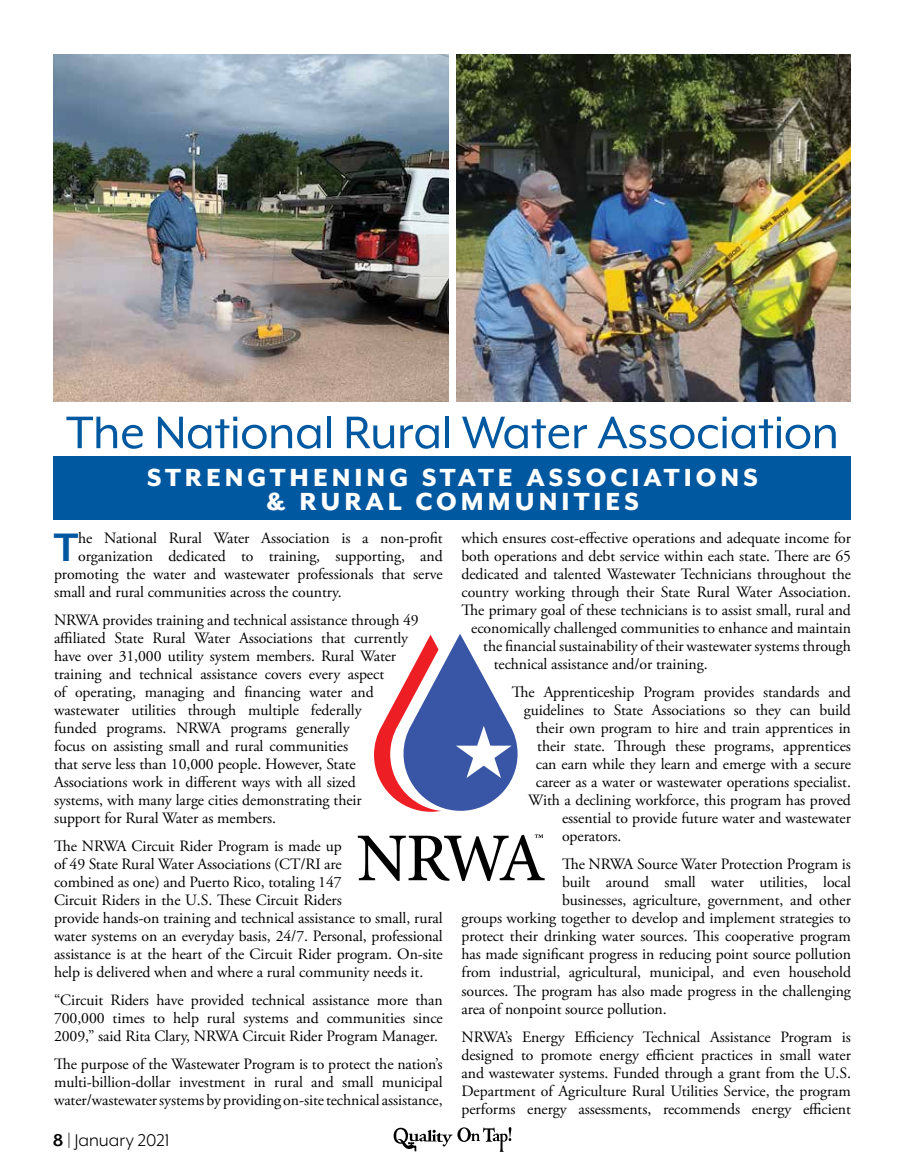
<style>
.page{position:relative;width:905px;height:1168px;background:#fff}
.page>*{position:absolute;margin:0;border:0;box-sizing:border-box;transform-origin:0 0}
.t1{font:52.5px "Mr Eaves XL Mod OT";letter-spacing:-.005em;color:#0058a0}
.t2{font:700 45.75px "Mr Eaves XL Mod OT";color:#0058a0}
.t3{font:800 28.5px/24.6px "Mr Eaves XL Mod OT";letter-spacing:.14em;color:#fff;text-align:center}
.t4{font:19.5px "Mr Eaves XL Mod OT";color:#000}
.t5{font:15.75px/18px "Adobe Garamond Pro";letter-spacing:-.005em;color:#000;text-align:justify}
.s1{font-weight:700}
</style>
<div class="page">
<svg style="left:393px;top:1127px;width:118px;height:25px"></svg>
<svg style="left:358px;top:834px;width:186px;height:47px"></svg>
<svg style="left:374px;top:634px;width:143px;height:178px"></svg>
<img style="left:53px;top:54px;width:395px;height:348px">
<img style="left:457px;top:54px;width:393px;height:348px">
<div style="left:53px;top:457px;width:797px;height:63px;background:#0058a0"></div>
<h1 class="t1" style="left:66px;top:406px;width:774px">The National Rural Water Association</h1>
<h3 class="t3" style="left:147px;top:465px;width:612px">STRENGTHENING STATE ASSOCIATIONS &amp; RURAL COMMUNITIES</h3>
<h2 class="t2" style="left:54px;top:525px;width:26px">T</h2>
<p class="t5" style="left:78px;top:530px;width:366px">he National Rural Water Association is a non-profit</p>
<p class="t5" style="left:78px;top:548px;width:366px">organization dedicated to training, supporting, and</p>
<p class="t5" style="left:54px;top:566px;width:390px">promoting the water and wastewater professionals that serve</p>
<p class="t5" style="left:54px;top:584px;width:289px">small and rural communities across the country.</p>
<p class="t5" style="left:54px;top:612px;width:366px;text-align:left">NRWA provides training and technical assistance through 49 affiliated State Rural Water Associations that currently have over 31,000 utility system members. Rural Water training and technical assistance covers every aspect<br>of operating, managing and financing water and wastewater utilities through multiple federally<br>funded programs. NRWA programs generally<br>focus on assisting small and rural communities<br>that serve less than 10,000 people. However, State Associations work in different ways with all sized<br>systems, with many large cities demonstrating their<br>support for Rural Water as members.</p>
<p class="t5" style="left:54px;top:838px;width:390px;text-align:left">The NRWA Circuit Rider Program is made up<br>of 49 State Rural Water Associations (CT/RI are<br>combined as one) and Puerto Rico, totaling 147<br>Circuit Riders in the U.S. These Circuit Riders<br>provide hands-on training and technical assistance to small, rural water systems on an everyday basis, 24/7. Personal, professional assistance is at the heart of the Circuit Rider program. On-site help is delivered when and where a rural community needs it.</p>
<p class="t5" style="left:54px;top:992px;width:390px">“Circuit Riders have provided technical assistance more than 700,000 times to help rural systems and communities since 2009,” said Rita Clary, NRWA Circuit Rider Program Manager.</p>
<p class="t5" style="left:54px;top:1056px;width:390px">The purpose of the Wastewater Program is to protect the nation’s multi-billion-dollar investment in rural and small municipal water/wastewater systems by providing on-site technical assistance,</p>
<p class="t4" style="left:53px;top:1130px;width:118px"><span class="s1">8</span> | January 2021</p>
<p class="t5" style="left:461px;top:530px;width:391px">which ensures cost-effective operations and adequate income for</p>
<p class="t5" style="left:461px;top:548px;width:391px">both operations and debt service within each state. There are 65</p>
<p class="t5" style="left:461px;top:566px;width:391px">dedicated and talented Wastewater Technicians throughout the</p>
<p class="t5" style="left:461px;top:584px;width:391px">country working through their State Rural Water Association.</p>
<p class="t5" style="left:461px;top:602px;width:391px">The primary goal of these technicians is to assist small, rural and</p>
<p class="t5" style="left:471px;top:620px;width:381px">economically challenged communities to enhance and maintain</p>
<p class="t5" style="left:483px;top:638px;width:369px">the financial sustainability of their wastewater systems through</p>
<p class="t5" style="left:494px;top:656px;width:215px">technical assistance and/or training.</p>
<p class="t5" style="left:512px;top:684px;width:341px">The Apprenticeship Program provides standards and</p>
<p class="t5" style="left:524px;top:702px;width:329px">guidelines to State Associations so they can build</p>
<p class="t5" style="left:536px;top:720px;width:316px">their own program to hire and train apprentices in</p>
<p class="t5" style="left:537px;top:738px;width:315px">their state. Through these programs, apprentices</p>
<p class="t5" style="left:536px;top:756px;width:317px">can earn while they learn and emerge with a secure</p>
<p class="t5" style="left:536px;top:774px;width:317px">career as a water or wastewater operations specialist.</p>
<p class="t5" style="left:528px;top:792px;width:324px">With a declining workforce, this program has proved</p>
<p class="t5" style="left:562px;top:810px;width:290px">essential to provide future water and wastewater</p>
<p class="t5" style="left:562px;top:828px;width:61px">operators.</p>
<p class="t5" style="left:562px;top:856px;width:290px">The NRWA Source Water Protection Program is</p>
<p class="t5" style="left:562px;top:874px;width:290px">built around small water utilities, local</p>
<p class="t5" style="left:562px;top:892px;width:290px">businesses, agriculture, government, and other</p>
<p class="t5" style="left:461px;top:910px;width:391px">groups working together to develop and implement strategies to</p>
<p class="t5" style="left:461px;top:928px;width:391px">protect their drinking water sources. This cooperative program</p>
<p class="t5" style="left:461px;top:946px;width:391px">has made significant progress in reducing point source pollution</p>
<p class="t5" style="left:461px;top:964px;width:391px">from industrial, agricultural, municipal, and even household</p>
<p class="t5" style="left:461px;top:982px;width:391px">sources. The program has also made progress in the challenging</p>
<p class="t5" style="left:461px;top:1000px;width:207px">area of nonpoint source pollution.</p>
<p class="t5" style="left:461px;top:1028px;width:391px">NRWA’s Energy Efficiency Technical Assistance Program is designed to promote energy efficient practices in small water and wastewater systems. Funded through a grant from the U.S.<br>Department of Agriculture Rural Utilities Service, the program performs energy assessments, recommends energy efficient</p>
</div>
